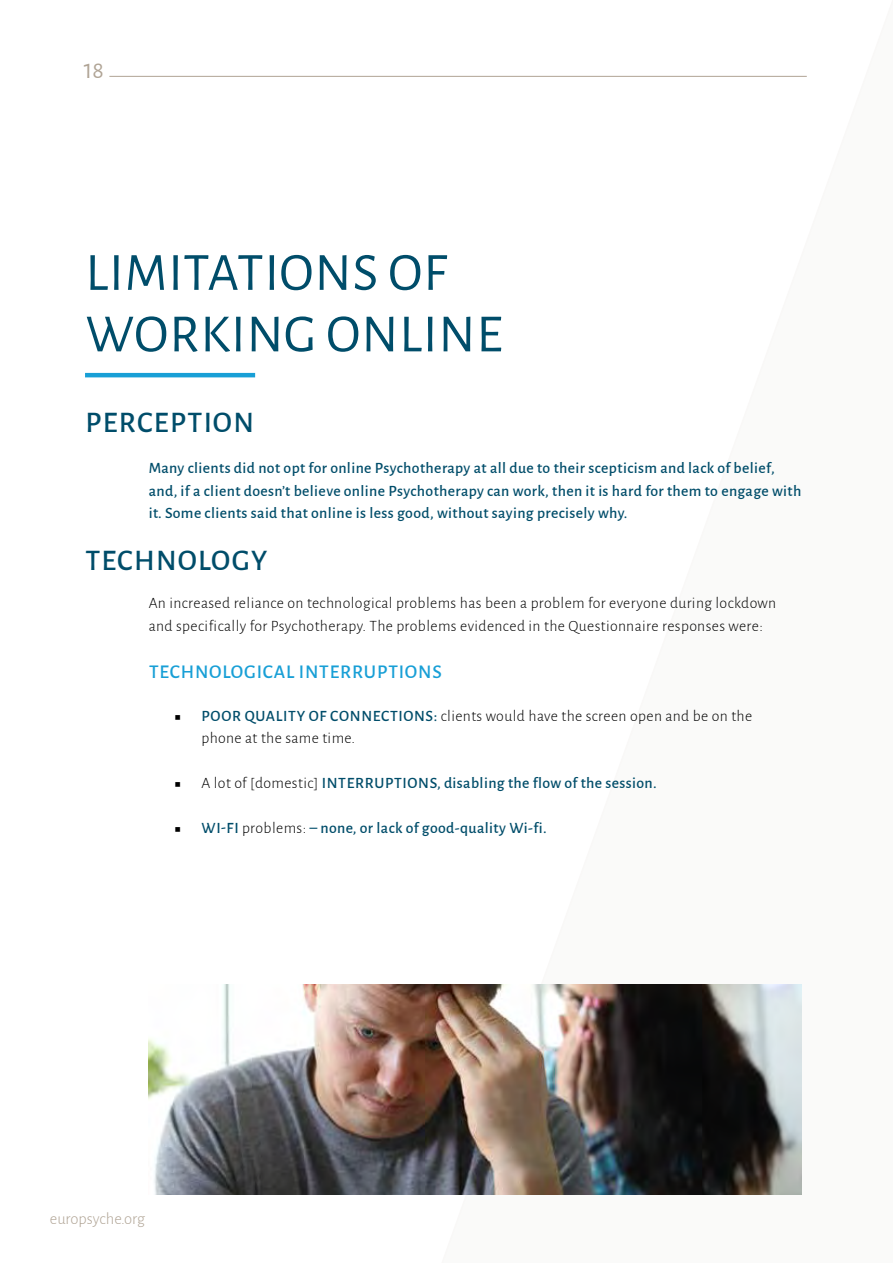
<style>
.page{position:relative;width:893px;height:1263px;background:#fff}
.page>*{position:absolute;margin:0;border:0;box-sizing:border-box;transform-origin:0 0}
.t1{font:54px/61.5px "Alegreya Sans";letter-spacing:.02em;color:#004d6a}
.t2{font:500 30px "Alegreya Sans";letter-spacing:.045em;color:#004d6a}
.t3{font:24px "Alegreya Sans";color:#b0a495}
.t4{font:500 19.5px "Alegreya Sans";letter-spacing:.045em;color:#189fd6}
.t5{font:300 16.5px "Alegreya Sans";color:#b0a495}
.t6{font:500 15.75px/22.5px "Alegreya Sans";letter-spacing:.025em;color:#004d6a}
.t7{font:300 15.75px/22.5px "Alegreya Sans";letter-spacing:.025em;color:#000}
.s1{font-weight:500;color:#004d6a}
.s2{font-weight:300;color:#000}
</style>
<div class="page">
<hr style="left:109px;top:76px;width:698px;height:1px;background:#b0a495">
<hr style="left:85px;top:373px;width:170px;height:4px;background:#189fd6">
<img style="left:149px;top:984px;width:652px;height:211px">
<h3 class="t3" style="left:84px;top:54px;width:21px">18</h3>
<h1 class="t1" style="left:86px;top:239px;width:418px">LIMITATIONS OF<br>WORKING ONLINE</h1>
<h2 class="t2" style="left:85px;top:401px;width:170px">PERCEPTION</h2>
<p class="t6" style="left:149px;top:456px;width:654px">Many clients did not opt for online Psychotherapy at all due to their scepticism and lack of belief, and, if a client doesn’t believe online Psychotherapy can work, then it is hard for them to engage with it. Some clients said that online is less good, without saying precisely why.</p>
<h2 class="t2" style="left:85px;top:539px;width:183px">TECHNOLOGY</h2>
<p class="t7" style="left:149px;top:591px;width:629px">An increased reliance on technological problems has been a problem for everyone during lockdown and specifically for Psychotherapy. The problems evidenced in the Questionnaire responses were:</p>
<p class="t4" style="left:149px;top:657px;width:294px">TECHNOLOGICAL INTERRUPTIONS</p>
<p class="t7" style="left:201px;top:704px;width:552px;text-indent:-27px">■ <span class="s1">POOR QUALITY OF CONNECTIONS:</span> clients would have the screen open and be on the phone at the same time.</p>
<p class="t6" style="left:174px;top:771px;width:484px"><span class="s2">■ A lot of [domestic]</span> INTERRUPTIONS, disabling the flow of the session.</p>
<p class="t6" style="left:175px;top:816px;width:374px"><span class="s2">■</span> WI-FI <span class="s2">problems:</span> – none, or lack of good-quality Wi-fi.</p>
<p class="t5" style="left:50px;top:1208px;width:97px">europsyche.org</p>
</div>
